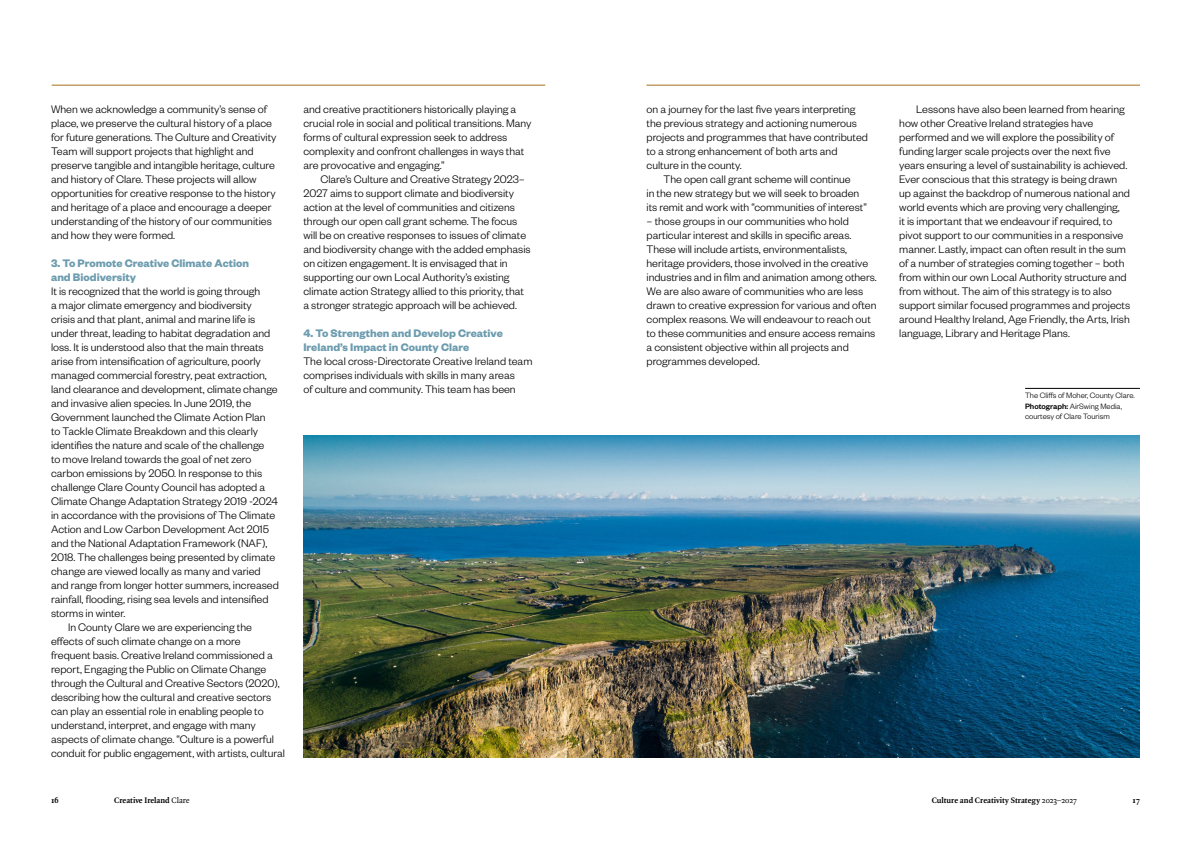
<style>
.page{position:relative;width:1191px;height:842px;background:#fff}
.page>*{position:absolute;margin:0;border:0;box-sizing:border-box;transform-origin:0 0}
.Body_Copy_Indent{font:300 12px/14px "Founders Grotesk";color:#000}
.Body_Copy_No_Indent{font:300 12px/14px "Founders Grotesk";color:#000}
.Subheading_Level_1{font:700 12px/14px "Founders Grotesk";color:#6d9caf}
.t1{font:300 8.5px/10.2px "Founders Grotesk";color:#000}
.t2{font:700 8.5px "Quadraat OT";color:#000}
.s1{font-weight:500}
.s2{font-weight:400}
</style>
<div class="page">
<hr style="left:646px;top:85px;width:494px;height:1px;background:#c09a5d">
<hr style="left:52px;top:85px;width:493px;height:1px;background:#c09a5d">
<img style="left:303px;top:435px;width:837px;height:323px">
<hr style="left:1025px;top:388px;width:115px;height:1px;background:#000">
<p class="Body_Copy_No_Indent" style="left:51px;top:102px;width:227px">When we acknowledge a community’s sense of place, we preserve the cultural history of a place for future generations. The Culture and Creativity Team will support projects that highlight and preserve tangible and intangible heritage, culture and history of Clare. These projects will allow opportunities for creative response to the history and heritage of a place and encourage a deeper understanding of the history of our communities and how they were formed.</p>
<p class="Subheading_Level_1" style="left:51px;top:256px;width:199px">3. To Promote Creative Climate Action and Biodiversity</p>
<p class="Body_Copy_No_Indent" style="left:51px;top:284px;width:229px">It is recognized that the world is going through<br>a major climate emergency and biodiversity crisis and that plant, animal and marine life is under threat, leading to habitat degradation and loss. It is understood also that the main threats arise from intensification of agriculture, poorly managed commercial forestry, peat extraction, land clearance and development, climate change and invasive alien species. In June 2019, the Government launched the Climate Action Plan<br>to Tackle Climate Breakdown and this clearly identifies the nature and scale of the challenge<br>to move Ireland towards the goal of net zero carbon emissions by 2050. In response to this challenge Clare County Council has adopted a Climate Change Adaptation Strategy 2019 -2024 in accordance with the provisions of The Climate Action and Low Carbon Development Act 2015 and the National Adaptation Framework (NAF), 2018. The challenges being presented by climate change are viewed locally as many and varied and range from longer hotter summers, increased rainfall, flooding, rising sea levels and intensified storms in winter.</p>
<p class="Body_Copy_Indent" style="left:51px;top:620px;width:235px;text-indent:17px">In County Clare we are experiencing the effects of such climate change on a more<br>frequent basis. Creative Ireland commissioned a report, Engaging the Public on Climate Change through the Cultural and Creative Sectors (2020), describing how the cultural and creative sectors can play an essential role in enabling people to understand, interpret, and engage with many aspects of climate change. “Culture is a powerful conduit for public engagement, with artists, cultural</p>
<p class="Body_Copy_Indent" style="left:303px;top:102px;width:230px">and creative practitioners historically playing a crucial role in social and political transitions. Many forms of cultural expression seek to address complexity and confront challenges in ways that are provocative and engaging.”</p>
<p class="Body_Copy_Indent" style="left:303px;top:172px;width:229px;text-indent:17px">Clare’s Culture and Creative Strategy 2023– 2027 aims to support climate and biodiversity action at the level of communities and citizens through our open call grant scheme. The focus will be on creative responses to issues of climate and biodiversity change with the added emphasis on citizen engagement. It is envisaged that in supporting our own Local Authority’s existing climate action Strategy allied to this priority, that a stronger strategic approach will be achieved.</p>
<p class="Subheading_Level_1" style="left:303px;top:326px;width:201px">4. To Strengthen and Develop Creative<br>Ireland’s Impact in County Clare</p>
<p class="Body_Copy_No_Indent" style="left:303px;top:354px;width:230px">The local cross-Directorate Creative Ireland team comprises individuals with skills in many areas<br>of culture and community. This team has been</p>
<p class="Body_Copy_No_Indent" style="left:646px;top:102px;width:223px">on a journey for the last five years interpreting the previous strategy and actioning numerous projects and programmes that have contributed to a strong enhancement of both arts and culture in the county.</p>
<p class="Body_Copy_Indent" style="left:646px;top:172px;width:222px;text-indent:17px">The open call grant scheme will continue<br>in the new strategy but we will seek to broaden its remit and work with “communities of interest”</p>
<p class="Body_Copy_Indent" style="left:646px;top:214px;width:232px">– those groups in our communities who hold particular interest and skills in specific areas.<br>These will include artists, environmentalists, heritage providers, those involved in the creative industries and in film and animation among others.<br>We are also aware of communities who are less drawn to creative expression for various and often complex reasons. We will endeavour to reach out to these communities and ensure access remains a consistent objective within all projects and programmes developed.</p>
<p class="Body_Copy_Indent" style="left:899px;top:102px;width:232px;text-indent:17px">Lessons have also been learned from hearing how other Creative Ireland strategies have performed and we will explore the possibility of funding larger scale projects over the next five years ensuring a level of sustainability is achieved.<br>Ever conscious that this strategy is being drawn up against the backdrop of numerous national and world events which are proving very challenging,<br>it is important that we endeavour if required, to pivot support to our communities in a responsive manner. Lastly, impact can often result in the sum of a number of strategies coming together – both from within our own Local Authority structure and from without. The aim of this strategy is to also support similar focused programmes and projects around Healthy Ireland, Age Friendly, the Arts, Irish language, Library and Heritage Plans.</p>
<p class="t1" style="left:1025px;top:390px;width:111px">The Cliffs of Moher, County Clare.<br><span class="s1">Photograph:</span> AirSwing Media, courtesy of Clare Tourism</p>
<p class="t2" style="left:51px;top:794px;width:9px">16</p>
<p class="t2" style="left:114px;top:794px;width:77px">Creative Ireland <span class="s2">Clare</span></p>
<p class="t2" style="left:931px;top:794px;width:146px">Culture and Creativity Strategy <span class="s2">2023–2027</span></p>
<p class="t2" style="left:1132px;top:794px;width:9px">17</p>
</div>
